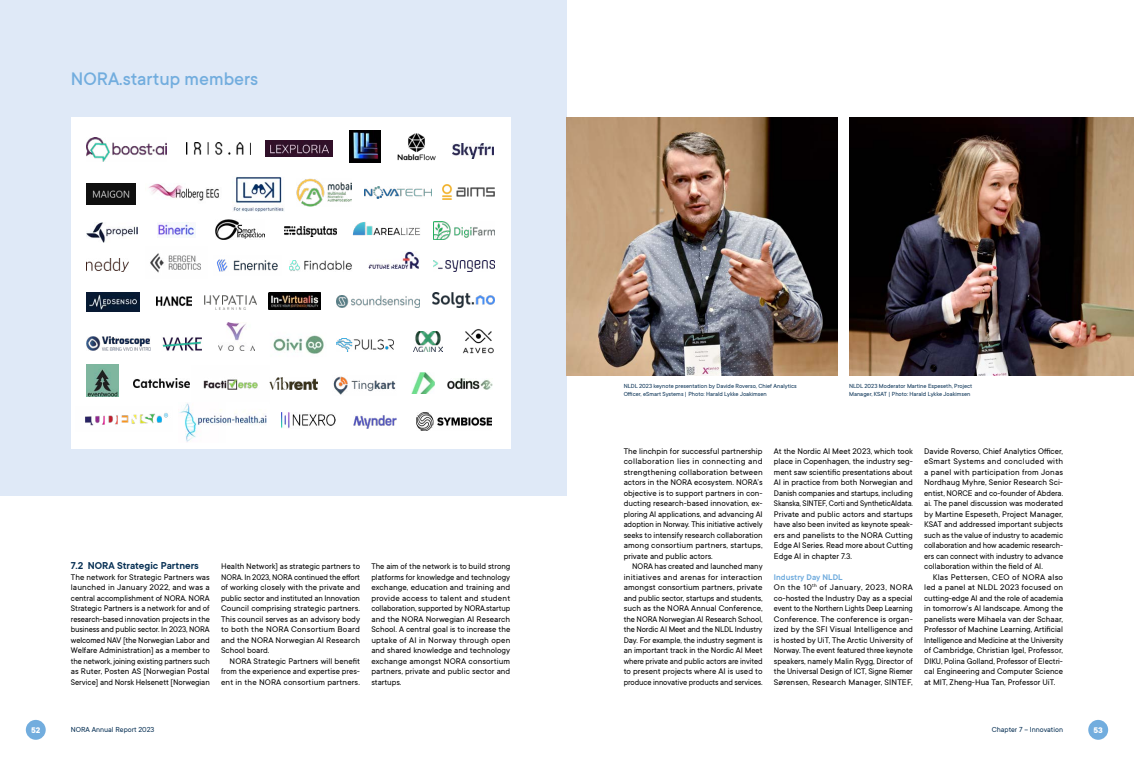
<style>
.page{position:relative;width:1134px;height:766px;background:#fff}
.page>*{position:absolute;margin:0;border:0;box-sizing:border-box;transform-origin:0 0}
.t1{font:500 20px "TT Commons";color:#72adde}
.t2{font:600 11px "TT Commons";color:#073054}
.t3{font:9px/10.5px "TT Commons";color:#000;text-align:justify}
.t4{font:700 9px "TT Commons";color:#fff}
.t5{font:8px "TT Commons";color:#073054}
.t6{font:6.5px/8px "TT Commons";color:#073054}
.s1{font-weight:600;color:#72adde}
</style>
<div class="page">
<div style="left:0;top:0;width:567px;height:495px;background:#dfe9f7"></div>
<div style="left:71px;top:117px;width:439px;height:332px;background:#fff"></div>
<div style="left:1088px;top:719px;width:20px;height:20px;background:#72adde;border-radius:50%"></div>
<div style="left:26px;top:719px;width:20px;height:20px;background:#72adde;border-radius:50%"></div>
<img style="left:442px;top:184px;width:52px;height:15px">
<img style="left:87px;top:138px;width:79px;height:23px">
<img style="left:148px;top:183px;width:71px;height:18px">
<img style="left:187px;top:142px;width:57px;height:12px">
<img style="left:215px;top:220px;width:50px;height:19px">
<img style="left:233px;top:177px;width:51px;height:35px">
<img style="left:296px;top:178px;width:55px;height:29px">
<img style="left:365px;top:186px;width:66px;height:13px">
<img style="left:397px;top:133px;width:39px;height:28px">
<img style="left:352px;top:222px;width:68px;height:13px">
<img style="left:150px;top:253px;width:51px;height:20px">
<img style="left:433px;top:222px;width:61px;height:17px">
<img style="left:284px;top:227px;width:53px;height:9px">
<img style="left:217px;top:259px;width:61px;height:13px">
<img style="left:289px;top:260px;width:63px;height:11px">
<img style="left:368px;top:252px;width:51px;height:17px">
<img style="left:156px;top:296px;width:36px;height:10px">
<img style="left:205px;top:295px;width:51px;height:14px">
<img style="left:269px;top:293px;width:52px;height:16px">
<img style="left:266px;top:140px;width:67px;height:16px">
<img style="left:87px;top:183px;width:49px;height:22px">
<img style="left:87px;top:292px;width:53px;height:19px">
<img style="left:87px;top:258px;width:42px;height:14px">
<img style="left:273px;top:335px;width:51px;height:19px">
<img style="left:87px;top:222px;width:51px;height:20px">
<img style="left:453px;top:144px;width:41px;height:14px">
<img style="left:433px;top:293px;width:62px;height:15px">
<img style="left:336px;top:295px;width:83px;height:12px">
<img style="left:433px;top:261px;width:61px;height:11px">
<img style="left:162px;top:337px;width:40px;height:14px">
<img style="left:87px;top:337px;width:63px;height:13px">
<img style="left:218px;top:322px;width:36px;height:28px">
<img style="left:414px;top:332px;width:29px;height:20px">
<img style="left:463px;top:329px;width:31px;height:25px">
<img style="left:87px;top:365px;width:31px;height:31px">
<img style="left:203px;top:379px;width:55px;height:11px">
<img style="left:281px;top:412px;width:55px;height:16px">
<img style="left:158px;top:222px;width:38px;height:14px">
<img style="left:134px;top:378px;width:56px;height:9px">
<img style="left:336px;top:338px;width:58px;height:13px">
<img style="left:85px;top:413px;width:84px;height:13px">
<img style="left:353px;top:415px;width:43px;height:13px">
<img style="left:416px;top:413px;width:76px;height:17px">
<img style="left:447px;top:378px;width:46px;height:11px">
<img style="left:179px;top:403px;width:88px;height:39px">
<img style="left:333px;top:376px;width:63px;height:19px">
<img style="left:349px;top:130px;width:31px;height:32px">
<img style="left:270px;top:378px;width:47px;height:11px">
<img style="left:411px;top:372px;width:23px;height:22px">
<img style="left:849px;top:117px;width:285px;height:258px">
<img style="left:567px;top:117px;width:271px;height:258px">
<h1 class="t1" style="left:71px;top:68px;width:189px">NORA.startup members</h1>
<p class="t2" style="left:71px;top:559px;width:129px">7.2 NORA Strategic Partners</p>
<p class="t3" style="left:71px;top:571px;width:140px">The network for Strategic Partners was launched in January 2022, and was a central accomplishment of NORA. NORA Strategic Partners is a network for and of research-based innovation projects in the business and public sector. In 2023, NORA welcomed NAV [the Norwegian Labor and Welfare Administration] as a member to the network, joining existing partners such as Ruter, Posten AS [Norwegian Postal Service] and Norsk Helsenett [Norwegian</p>
<p class="t3" style="left:221px;top:561px;width:141px">Health Network] as strategic partners to NORA. In 2023, NORA continued the effort of working closely with the private and public sector and instituted an Innovation Council comprising strategic partners.<br>This council serves as an advisory body to both the NORA Consortium Board and the NORA Norwegian AI Research School board.</p>
<p class="t3" style="left:221px;top:655px;width:140px;text-indent:9px">NORA Strategic Partners will benefit from the experience and expertise pres&shy;ent in the NORA consortium partners.</p>
<p class="t3" style="left:371px;top:561px;width:141px">The aim of the network is to build strong platforms for knowledge and technology exchange, education and training and provide access to talent and student collaboration, supported by NORA.startup and the NORA Norwegian AI Research School. A central goal is to increase the uptake of AI in Norway through open and shared knowledge and technology exchange amongst NORA consortium partners, private and public sector and startups.</p>
<p class="t6" style="left:624px;top:382px;width:175px">NLDL 2023 keynote presentation by Davide Roverso, Chief Analytics<br>Officer, eSmart Systems | Photo: Harald Lykke Joakimsen</p>
<p class="t6" style="left:849px;top:382px;width:125px">NLDL 2023 Moderator Martine Espeseth, Project<br>Manager, KSAT | Photo: Harald Lykke Joakimsen</p>
<p class="t3" style="left:624px;top:445px;width:141px">The linchpin for successful partnership collaboration lies in connecting and strengthening collaboration between actors in the NORA ecosystem. NORA’s objective is to support partners in con&shy;ducting research-based innovation, ex&shy;ploring AI applications, and advancing AI adoption in Norway. This initiative actively seeks to intensify research collaboration among consortium partners, startups, private and public actors.</p>
<p class="t3" style="left:624px;top:561px;width:140px;text-indent:9px">NORA has created and launched many initiatives and arenas for interaction amongst consortium partners, private and public sector, startups and students, such as the NORA Annual Conference, the NORA Norwegian AI Research School, the Nordic AI Meet and the NLDL Industry Day. For example, the industry segment is an important track in the Nordic AI Meet where private and public actors are invited to present projects where AI is used to produce innovative products and services.</p>
<p class="t3" style="left:774px;top:445px;width:140px">At the Nordic AI Meet 2023, which took place in Copenhagen, the industry seg&shy;ment saw scientific presentations about AI in practice from both Norwegian and Danish companies and startups, including Skanska, SINTEF, Corti and SyntheticAIdata.<br>Private and public actors and startups have also been invited as keynote speak&shy;ers and panelists to the NORA Cutting Edge AI Series. Read more about Cutting Edge AI in chapter 7.3.</p>
<p class="t3" style="left:774px;top:571px;width:140px;text-align:left"><span class="s1">Industry Day NLDL<br></span>On the 10<sup>th</sup> of January, 2023, NORA co-hosted the Industry Day as a special event to the Northern Lights Deep Learning Conference. The conference is organ&shy;ized by the SFI Visual Intelligence and is hosted by UiT, The Arctic University of Norway. The event featured three keynote speakers, namely Malin Rygg, Director of the Universal Design of ICT, Signe Riemer Sørensen, Research Manager, SINTEF,</p>
<p class="t3" style="left:924px;top:445px;width:141px">Davide Roverso, Chief Analytics Officer, eSmart Systems and concluded with a panel with participation from Jonas Nordhaug Myhre, Senior Research Sci&shy;entist, NORCE and co-founder of Abdera. ai. The panel discussion was moderated by Martine Espeseth, Project Manager, KSAT and addressed important subjects such as the value of industry to academic collaboration and how academic research&shy;ers can connect with industry to advance collaboration within the field of AI.</p>
<p class="t3" style="left:924px;top:571px;width:141px;text-indent:9px">Klas Pettersen, CEO of NORA also led a panel at NLDL 2023 focused on cutting-edge AI and the role of academia in tomorrow’s AI landscape. Among the panelists were Mihaela van der Schaar, Professor of Machine Learning, Artificial Intelligence and Medicine at the University of Cambridge, Christian Igel, Professor, DIKU, Polina Golland, Professor of Electri&shy;cal Engineering and Computer Science at MIT, Zheng-Hua Tan, Professor UiT.</p>
<p class="t4" style="left:31px;top:725px;width:11px">52</p>
<p class="t5" style="left:71px;top:724px;width:85px">NORA Annual Report 2023</p>
<p class="t5" style="left:992px;top:724px;width:73px">Chapter 7 – Innovation</p>
<p class="t4" style="left:1093px;top:725px;width:11px">53</p>
</div>
